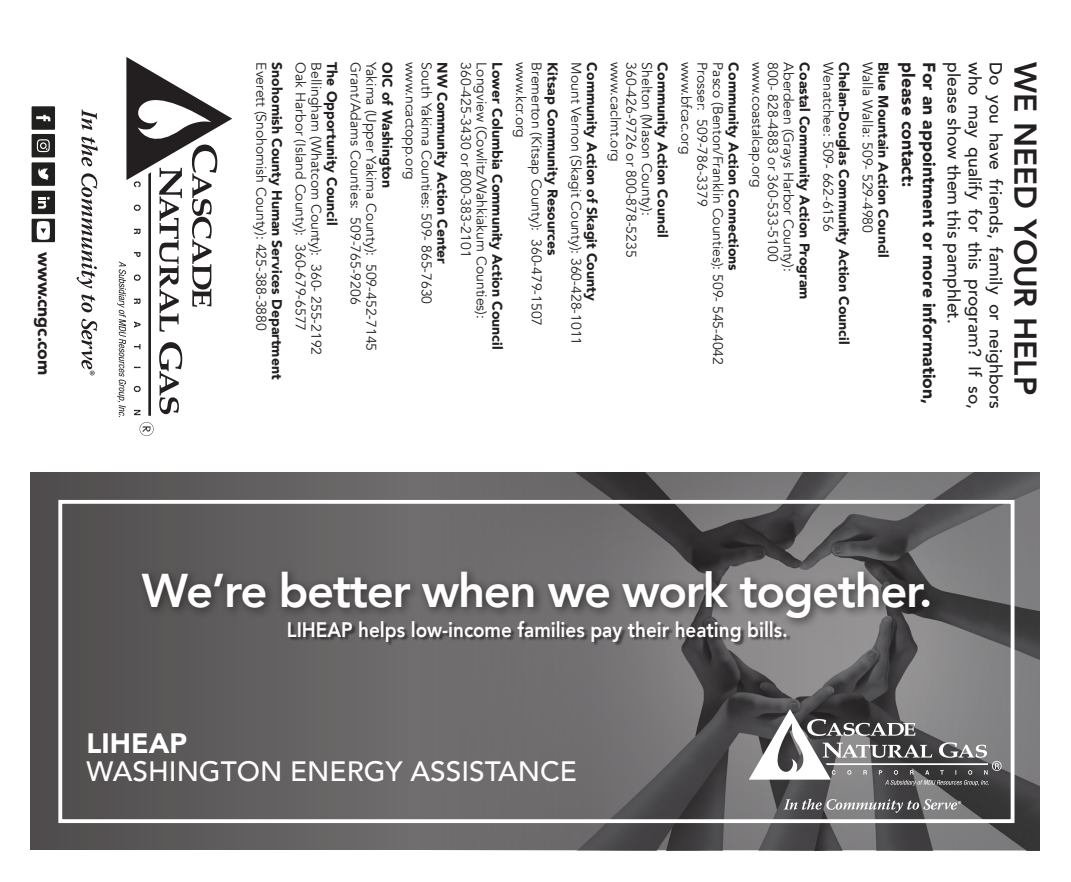
<style>
.page{position:relative;width:1071px;height:882px;background:#fff}
.page>*{position:absolute;margin:0;border:0;box-sizing:border-box;transform-origin:0 0}
.t1{font:800 47.25px "Avenir";letter-spacing:-.03em;color:#fff}
.t2{font:800 31.5px "Avenir";color:#231f20}
.t3{font:500 28px "Avenir";color:#fff}
.t4{font:900 28px "Avenir";color:#fff}
.t5{font:800 21px "Avenir";color:#fff;scale:.9 1}
.t6{font:500 17.5px "Avenir";color:#231f20}
.t7{font:900 17.5px "Avenir";color:#231f20}
.t8{font:14px "Avenir";color:#231f20}
.t9{font:900 14px "Avenir";color:#231f20}
</style>
<div class="page">
<svg style="left:31px;top:472px;width:1009px;height:378px;background:#636162"></svg>
<div style="left:58px;top:500px;width:957px;height:323px;border:4px solid #fff"></div>
<div style="left:136px;top:565px;width:804px;height:65px;background:#231f20;opacity:.75"></div>
<div style="left:288px;top:621px;width:503px;height:25px;background:#231f20;opacity:.75"></div>
<svg style="left:749px;top:709px;width:253px;height:77px"></svg>
<svg style="left:784px;top:799px;width:177px;height:14px;background:#858486"></svg>
<div style="left:32px;top:162px;width:23px;height:24px;background:#20201f"></div>
<svg style="left:38px;top:168px;width:10px;height:12px"></svg>
<div style="left:32px;top:106px;width:23px;height:24px;background:#20201f"></div>
<svg style="left:36px;top:115px;width:14px;height:6px"></svg>
<div style="left:32px;top:134px;width:23px;height:23px;background:#20201f"></div>
<svg style="left:37px;top:139px;width:13px;height:13px"></svg>
<div style="left:32px;top:191px;width:23px;height:23px;background:#20201f"></div>
<svg style="left:38px;top:197px;width:12px;height:12px"></svg>
<div style="left:32px;top:219px;width:23px;height:23px;background:#20201f"></div>
<svg style="left:37px;top:221px;width:13px;height:19px"></svg>
<svg style="left:117px;top:57px;width:115px;height:379px"></svg>
<svg style="left:81px;top:109px;width:16px;height:21px"></svg>
<svg style="left:81px;top:137px;width:17px;height:29px"></svg>
<svg style="left:76px;top:173px;width:21px;height:115px"></svg>
<svg style="left:81px;top:294px;width:14px;height:18px"></svg>
<svg style="left:81px;top:319px;width:16px;height:56px"></svg>
<p class="t7" style="left:59px;top:252px;width:124px;rotate:90deg">www.cngc.com</p>
<p class="t8" style="left:270px;top:62px;width:270px;rotate:90deg">Everett (Snohomish County): 425-388-3880</p>
<p class="t9" style="left:289px;top:62px;width:318px;rotate:90deg">Snohomish County Human Services Department</p>
<p class="t8" style="left:309px;top:62px;width:270px;rotate:90deg">Oak Harbor (Island County): 360-679-6577</p>
<p class="t8" style="left:325px;top:62px;width:294px;rotate:90deg">Bellingham (Whatcom County): 360- 255-2192</p>
<p class="t9" style="left:344px;top:62px;width:165px;rotate:90deg">The Opportunity Council</p>
<p class="t8" style="left:364px;top:62px;width:243px;rotate:90deg">Grant/Adams Counties: 509-765-9206</p>
<p class="t8" style="left:380px;top:62px;width:290px;rotate:90deg">Yakima (Upper Yakima County): 509-452-7145</p>
<p class="t9" style="left:399px;top:62px;width:127px;rotate:90deg">OIC of Washington</p>
<p class="t8" style="left:419px;top:62px;width:119px;rotate:90deg">www.ncactopp.org</p>
<p class="t8" style="left:435px;top:62px;width:243px;rotate:90deg">South Yakima Counties: 509- 865-7630</p>
<p class="t9" style="left:454px;top:62px;width:203px;rotate:90deg">NW Community Action Center</p>
<p class="t8" style="left:474px;top:62px;width:197px;rotate:90deg">360-425-3430 or 800-383-2101</p>
<p class="t8" style="left:490px;top:62px;width:258px;rotate:90deg">Longview (Cowlitz/Wahkiakum Counties):</p>
<p class="t9" style="left:509px;top:62px;width:288px;rotate:90deg">Lower Columbia Community Action Council</p>
<p class="t8" style="left:529px;top:62px;width:77px;rotate:90deg">www.kcr.org</p>
<p class="t8" style="left:545px;top:62px;width:265px;rotate:90deg">Bremerton (Kitsap County): 360-479-1507</p>
<p class="t9" style="left:565px;top:62px;width:195px;rotate:90deg">Kitsap Community Resources</p>
<p class="t8" style="left:585px;top:62px;width:284px;rotate:90deg">Mount Vernon (Skagit County): 360-428-1011</p>
<p class="t9" style="left:604px;top:62px;width:240px;rotate:90deg">Community Action of Skagit County</p>
<p class="t8" style="left:624px;top:62px;width:101px;rotate:90deg">www.caclmt.org</p>
<p class="t8" style="left:640px;top:62px;width:197px;rotate:90deg">360-426-9726 or 800-878-5235</p>
<p class="t8" style="left:655px;top:62px;width:155px;rotate:90deg">Shelton (Mason County):</p>
<p class="t9" style="left:675px;top:62px;width:177px;rotate:90deg">Community Action Council</p>
<p class="t8" style="left:695px;top:62px;width:94px;rotate:90deg">www.bfcac.org</p>
<p class="t8" style="left:710px;top:62px;width:145px;rotate:90deg">Prosser: 509-786-3379</p>
<p class="t8" style="left:726px;top:62px;width:304px;rotate:90deg">Pasco (Benton/Franklin Counties): 509- 545-4042</p>
<p class="t9" style="left:746px;top:62px;width:210px;rotate:90deg">Community Action Connections</p>
<p class="t8" style="left:766px;top:62px;width:126px;rotate:90deg">www.coastalcap.org</p>
<p class="t8" style="left:781px;top:62px;width:200px;rotate:90deg">800- 828-4883 or 360-533-5100</p>
<p class="t8" style="left:797px;top:62px;width:211px;rotate:90deg">Aberdeen (Grays Harbor County):</p>
<p class="t9" style="left:817px;top:62px;width:239px;rotate:90deg">Coastal Community Action Program</p>
<p class="t8" style="left:837px;top:62px;width:171px;rotate:90deg">Wenatchee: 509- 662-6156</p>
<p class="t9" style="left:856px;top:62px;width:284px;rotate:90deg">Chelan-Douglas Community Action Council</p>
<p class="t8" style="left:876px;top:62px;width:172px;rotate:90deg">Walla Walla: 509- 529-4980</p>
<p class="t9" style="left:895px;top:62px;width:197px;rotate:90deg">Blue Mountain Action Council</p>
<p class="t7" style="left:923px;top:62px;width:126px;rotate:90deg">please contact:</p>
<p class="t7" style="left:944px;top:62px;width:343px;rotate:90deg">For an appointment or more information,</p>
<p class="t6" style="left:969px;top:62px;width:263px;rotate:90deg">please show them this pamphlet.</p>
<p class="t6" style="left:990px;top:62px;width:348px;rotate:90deg">who may qualify for this program? If so,</p>
<p class="t6" style="left:1011px;top:62px;width:348px;rotate:90deg">Do you have friends, family or neighbors</p>
<h2 class="t2" style="left:1050px;top:62px;width:334px;rotate:90deg">WE NEED YOUR HELP</h2>
<h1 class="t1" style="left:142px;top:553px;width:792px">We’re better when we work together.</h1>
<h3 class="t5" style="left:287px;top:613px;width:558px">LIHEAP helps low-income families pay their heating bills.</h3>
<h3 class="t4" style="left:87px;top:719px;width:102px">LIHEAP</h3>
<h3 class="t3" style="left:87px;top:747px;width:492px">WASHINGTON ENERGY ASSISTANCE</h3>
</div>
